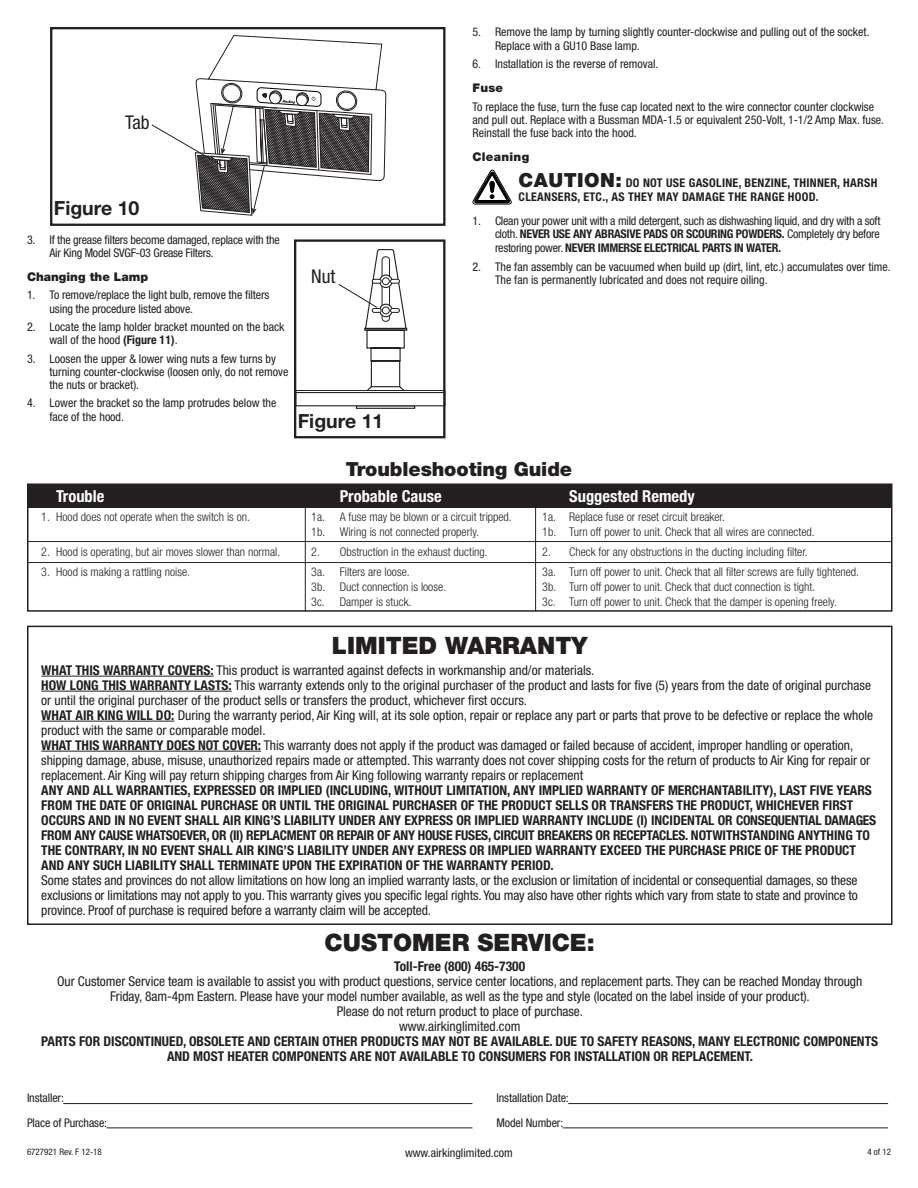
<style>
.page{position:relative;width:918px;height:1188px;background:#fff}
.page>*{position:absolute;margin:0;border:0;box-sizing:border-box;transform-origin:0 0}
.t1{font:900 24px "Helvetica Neue";color:#231f20}
.t2{font:900 19.5px "Helvetica Neue";letter-spacing:-.005em;color:#231f20}
.t3{font:700 19.5px "Helvetica Neue";color:#231f20}
.t4{font:condensed 19.05px "Helvetica Neue";color:#231f20}
.t5{font:700 condensed 16.5px "Helvetica Neue";color:#fff}
.t6{font:condensed 13.5px/15px "Helvetica Neue";letter-spacing:-.005em;color:#231f20}
.t7{font:700 condensed 13.5px/15px "Helvetica Neue";color:#231f20}
.t8{font:condensed 12px/13.2px "Helvetica Neue";color:#231f20}
.t9{font:300 condensed 12px "Helvetica Neue";color:#231f20}
.t10{font:700 condensed 12px/26.4px "Helvetica Neue";letter-spacing:.025em;color:#231f20}
.t11{font:condensed 12px/13.2px "Helvetica Neue";letter-spacing:-.02em;color:#231f20}
.t12{font:900 12px "Helvetica Neue";color:#231f20}
.t13{font:condensed 9px "Helvetica Neue";color:#231f20}
.s1{font-weight:700}
.s2{font-weight:900;font-stretch:normal}
.s3{font-weight:900;font-stretch:normal;font-size:19.5px}
</style>
<div class="page">
<hr style="left:63px;top:1103px;width:410px;height:1px;background:#231f20">
<hr style="left:568px;top:1103px;width:320px;height:1px;background:#231f20">
<hr style="left:107px;top:1128px;width:365px;height:1px;background:#231f20">
<hr style="left:563px;top:1128px;width:325px;height:1px;background:#231f20">
<div style="left:27px;top:626px;width:865px;height:299px;border:2px solid #231f20"></div>
<hr style="left:41px;top:676px;width:173px;height:1px;background:#231f20">
<hr style="left:41px;top:691px;width:191px;height:1px;background:#231f20">
<hr style="left:41px;top:721px;width:133px;height:1px;background:#231f20">
<hr style="left:41px;top:751px;width:220px;height:1px;background:#231f20">
<div style="left:27px;top:483px;width:865px;height:129px;border:2px solid #231f20"></div>
<div style="left:28px;top:484px;width:864px;height:23px;background:#231f20"></div>
<hr style="left:305px;top:502px;width:1px;height:110px;background:#231f20">
<hr style="left:535px;top:503px;width:1px;height:108px;background:#231f20">
<hr style="left:28px;top:541px;width:864px;height:1px;background:#231f20">
<hr style="left:28px;top:562px;width:864px;height:1px;background:#231f20">
<svg style="left:472px;top:170px;width:40px;height:34px"></svg>
<div style="left:295px;top:392px;width:150px;height:14px;border:1px solid #231f20"></div>
<div style="left:295px;top:390px;width:150px;height:3px;border:1px solid #231f20"></div>
<div style="left:294px;top:239px;width:151px;height:199px;border:2px solid #231f20"></div>
<svg style="left:338px;top:249px;width:78px;height:160px"></svg>
<div style="left:390px;top:308px;width:10px;height:5px;border:1px solid #231f20;border-radius:2px"></div>
<div style="left:50px;top:27px;width:395px;height:199px;border:2px solid #231f20"></div>
<svg style="left:151px;top:35px;width:236px;height:181px"></svg>
<h3 class="t4" style="left:125px;top:111px;width:26px">Tab</h3>
<h2 class="t3" style="left:54px;top:196px;width:87px">Figure 10</h2>
<p class="t11" style="left:50px;top:233px;width:232px;text-indent:-22px">3. If the grease filters become damaged, replace with the<br>Air King Model SVGF-03 Grease Filters.</p>
<p class="t12" style="left:27px;top:269px;width:123px">Changing the Lamp</p>
<p class="t8" style="left:50px;top:288px;width:221px;text-indent:-22px">1. To remove/replace the light bulb, remove the filters using the procedure listed above.</p>
<p class="t8" style="left:50px;top:320px;width:237px;text-indent:-22px">2. Locate the lamp holder bracket mounted on the back wall of the hood <span class="s1">(Figure 11)</span>.</p>
<p class="t8" style="left:50px;top:352px;width:240px;text-indent:-22px">3. Loosen the upper &amp; lower wing nuts a few turns by turning counter-clockwise (loosen only, do not remove the nuts or bracket).</p>
<p class="t8" style="left:50px;top:397px;width:228px;text-indent:-22px">4. Lower the bracket so the lamp protrudes below the face of the hood.</p>
<h3 class="t4" style="left:311px;top:265px;width:26px">Nut</h3>
<h2 class="t3" style="left:298px;top:409px;width:87px">Figure 11</h2>
<p class="t8" style="left:495px;top:26px;width:376px;text-indent:-22px">5. Remove the lamp by turning slightly counter-clockwise and pulling out of the socket.<br>Replace with a GU10 Base lamp.</p>
<p class="t8" style="left:472px;top:57px;width:188px">6. Installation is the reverse of removal.</p>
<p class="t12" style="left:472px;top:81px;width:32px">Fuse</p>
<p class="t8" style="left:472px;top:100px;width:413px">To replace the fuse, turn the fuse cap located next to the wire connector counter clockwise and pull out. Replace with a Bussman MDA-1.5 or equivalent 250-Volt, 1-1/2 Amp Max. fuse.<br>Reinstall the fuse back into the hood.</p>
<p class="t10" style="left:519px;top:143px;width:360px;text-indent:-46px"><span class="s2">Cleaning<br></span><span class="s3">CAUTION:</span> DO NOT USE GASOLINE, BENZINE, THINNER, HARSH</p>
<p class="t10" style="left:519px;top:183px;width:302px">CLEANSERS, ETC., AS THEY MAY DAMAGE THE RANGE HOOD.</p>
<p class="t8" style="left:495px;top:214px;width:387px;text-align:justify;text-indent:-22px">1. Clean your power unit with a mild detergent, such as dishwashing liquid, and dry with a soft cloth. <span class="s1">NEVER USE ANY ABRASIVE PADS OR SCOURING POWDERS.</span> Completely dry before restoring power. <span class="s1">NEVER IMMERSE ELECTRICAL PARTS IN WATER.</span></p>
<p class="t8" style="left:495px;top:260px;width:397px;text-indent:-22px">2. The fan assembly can be vacuumed when build up (dirt, lint, etc.) accumulates over time.<br>The fan is permanently lubricated and does not require oiling.</p>
<h2 class="t2" style="left:346px;top:457px;width:228px">Troubleshooting Guide</h2>
<p class="t5" style="left:56px;top:487px;width:50px">Trouble</p>
<p class="t5" style="left:340px;top:487px;width:103px">Probable Cause</p>
<p class="t5" style="left:569px;top:487px;width:127px">Suggested Remedy</p>
<p class="t9" style="left:41px;top:509px;width:210px">1. Hood does not operate when the switch is on.</p>
<p class="t9" style="left:311px;top:509px;width:202px">1a. A fuse may be blown or a circuit tripped.</p>
<p class="t9" style="left:542px;top:509px;width:184px">1a. Replace fuse or reset circuit breaker.</p>
<p class="t9" style="left:311px;top:524px;width:169px">1b. Wiring is not connected properly.</p>
<p class="t9" style="left:542px;top:524px;width:274px">1b. Turn off power to unit. Check that all wires are connected.</p>
<p class="t9" style="left:41px;top:545px;width:241px">2. Hood is operating, but air moves slower than normal.</p>
<p class="t9" style="left:311px;top:545px;width:178px">2. Obstruction in the exhaust ducting.</p>
<p class="t9" style="left:542px;top:545px;width:267px">2. Check for any obstructions in the ducting including filter.</p>
<p class="t9" style="left:41px;top:565px;width:150px">3. Hood is making a rattling noise.</p>
<p class="t9" style="left:311px;top:565px;width:100px">3a. Filters are loose.</p>
<p class="t9" style="left:542px;top:565px;width:318px">3a. Turn off power to unit. Check that all filter screws are fully tightened.</p>
<p class="t9" style="left:311px;top:580px;width:136px">3b. Duct connection is loose.</p>
<p class="t9" style="left:542px;top:580px;width:275px">3b. Turn off power to unit. Check that duct connection is tight.</p>
<p class="t9" style="left:311px;top:595px;width:102px">3c. Damper is stuck.</p>
<p class="t9" style="left:542px;top:595px;width:296px">3c. Turn off power to unit. Check that the damper is opening freely.</p>
<h1 class="t1" style="left:332px;top:632px;width:257px">LIMITED WARRANTY</h1>
<p class="t6" style="left:41px;top:662px;width:833px"><span class="s1">WHAT THIS WARRANTY COVERS:</span> This product is warranted against defects in workmanship and/or materials.<br><span class="s1">HOW LONG THIS WARRANTY LASTS:</span> This warranty extends only to the original purchaser of the product and lasts for five (5) years from the date of original purchase or until the original purchaser of the product sells or transfers the product, whichever first occurs.<br><span class="s1">WHAT AIR KING WILL DO:</span> During the warranty period, Air King will, at its sole option, repair or replace any part or parts that prove to be defective or replace the whole product with the same or comparable model.<br><span class="s1">WHAT THIS WARRANTY DOES NOT COVER:</span> This warranty does not apply if the product was damaged or failed because of accident, improper handling or operation, shipping damage, abuse, misuse, unauthorized repairs made or attempted. This warranty does not cover shipping costs for the return of products to Air King for repair or replacement. Air King will pay return shipping charges from Air King following warranty repairs or replacement</p>
<p class="t7" style="left:41px;top:782px;width:836px">ANY AND ALL WARRANTIES, EXPRESSED OR IMPLIED (INCLUDING, WITHOUT LIMITATION, ANY IMPLIED WARRANTY OF MERCHANTABILITY), LAST FIVE YEARS FROM THE DATE OF ORIGINAL PURCHASE OR UNTIL THE ORIGINAL PURCHASER OF THE PRODUCT SELLS OR TRANSFERS THE PRODUCT, WHICHEVER FIRST OCCURS AND IN NO EVENT SHALL AIR KING’S LIABILITY UNDER ANY EXPRESS OR IMPLIED WARRANTY INCLUDE (I) INCIDENTAL OR CONSEQUENTIAL DAMAGES FROM ANY CAUSE WHATSOEVER, OR (II) REPLACMENT OR REPAIR OF ANY HOUSE FUSES, CIRCUIT BREAKERS OR RECEPTACLES. NOTWITHSTANDING ANYTHING TO THE CONTRARY, IN NO EVENT SHALL AIR KING’S LIABILITY UNDER ANY EXPRESS OR IMPLIED WARRANTY EXCEED THE PURCHASE PRICE OF THE PRODUCT AND ANY SUCH LIABILITY SHALL TERMINATE UPON THE EXPIRATION OF THE WARRANTY PERIOD.</p>
<p class="t6" style="left:41px;top:872px;width:818px;text-align:justify">Some states and provinces do not allow limitations on how long an implied warranty lasts, or the exclusion or limitation of incidental or consequential damages, so these exclusions or limitations may not apply to you. This warranty gives you specific legal rights. You may also have other rights which vary from state to state and province to province. Proof of purchase is required before a warranty claim will be accepted.</p>
<h1 class="t1" style="left:325px;top:928px;width:272px">CUSTOMER SERVICE:</h1>
<p class="t7" style="left:394px;top:959px;width:132px">Toll-Free (800) 465-7300</p>
<p class="t6" style="left:57px;top:974px;width:807px;text-align:center">Our Customer Service team is available to assist you with product questions, service center locations, and replacement parts. They can be reached Monday through Friday, 8am-4pm Eastern. Please have your model number available, as well as the type and style (located on the label inside of your product).<br>Please do not return product to place of purchase.<br>www.airkinglimited.com</p>
<p class="t7" style="left:41px;top:1034px;width:838px;text-align:center">PARTS FOR DISCONTINUED, OBSOLETE AND CERTAIN OTHER PRODUCTS MAY NOT BE AVAILABLE. DUE TO SAFETY REASONS, MANY ELECTRONIC COMPONENTS<br>AND MOST HEATER COMPONENTS ARE NOT AVAILABLE TO CONSUMERS FOR INSTALLATION OR REPLACEMENT.</p>
<p class="t8" style="left:27px;top:1091px;width:38px">Installer:</p>
<p class="t8" style="left:496px;top:1091px;width:74px">Installation Date:</p>
<p class="t8" style="left:27px;top:1116px;width:82px">Place of Purchase:</p>
<p class="t8" style="left:496px;top:1116px;width:68px">Model Number:</p>
<p class="t13" style="left:27px;top:1146px;width:76px">6727921 Rev. F 12-18</p>
<p class="t8" style="left:405px;top:1146px;width:109px">www.airkinglimited.com</p>
<p class="t13" style="left:867px;top:1146px;width:25px">4 of 12</p>
</div>
